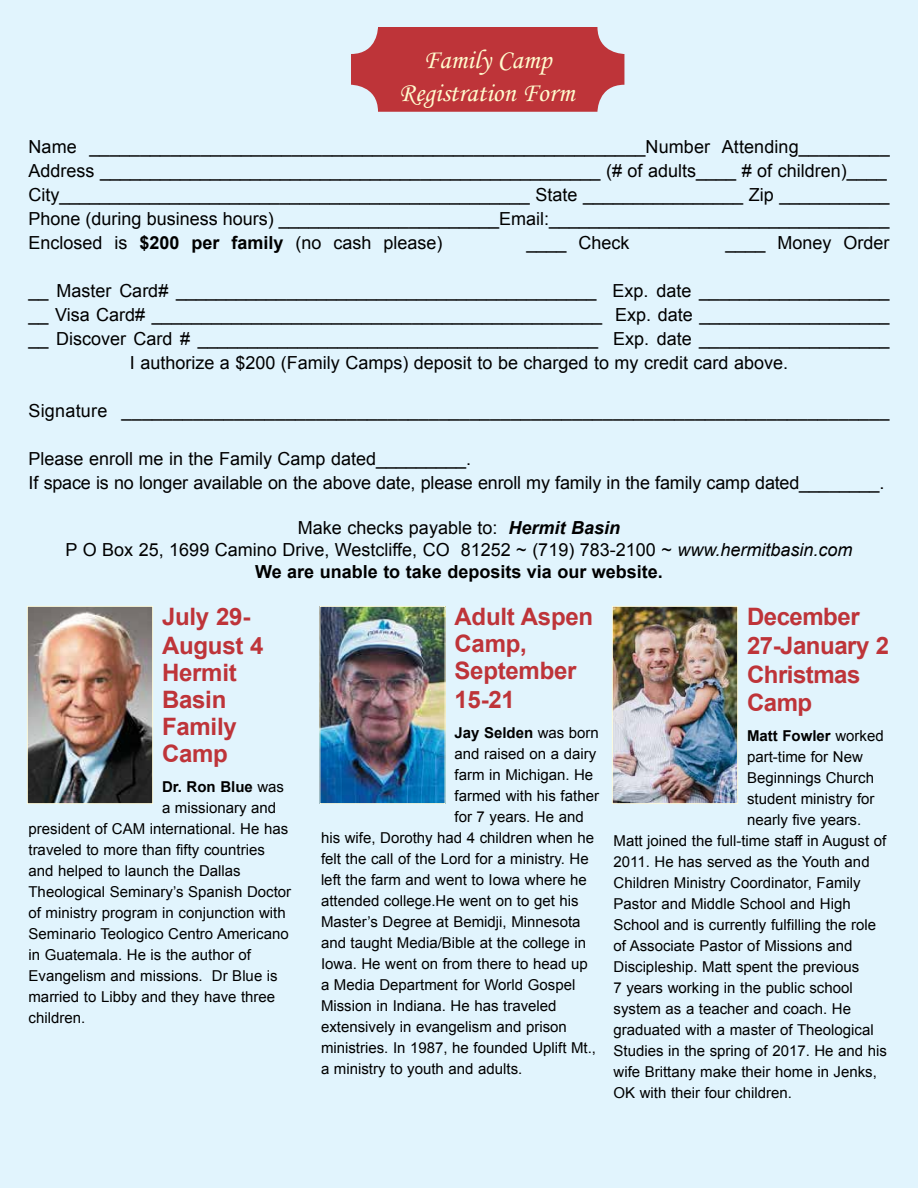
<style>
.page{position:relative;width:918px;height:1188px;background:#e1f4fd}
.page>*{position:absolute;margin:0;border:0;box-sizing:border-box;transform-origin:0 0}
.t1{font:27px/32.4px "Monotype Corsiva";color:#fffbce;text-align:center}
.t2{font:700 24px/27.3px "Arial";letter-spacing:-.01em;color:#be3439}
.t3{font:18px/24px "Arial";color:#000}
.t4{font:15px "Arial";color:#000}
.t5{font:700 15px "Arial";color:#000}
.s1{font-weight:700}
.s2{font-weight:700;font-style:italic}
.s3{font-style:italic}
.s4{font-weight:400}
</style>
<div class="page">
<img style="left:614px;top:608px;width:122px;height:194px">
<div style="left:612px;top:606px;width:126px;height:198px;border:1px solid #fffcdd"></div>
<img style="left:29px;top:608px;width:122px;height:194px">
<div style="left:27px;top:606px;width:126px;height:198px;border:1px solid #fffcdd"></div>
<img style="left:322px;top:608px;width:122px;height:194px">
<div style="left:320px;top:606px;width:126px;height:198px;border:1px solid #fffcdd"></div>
<div style="left:351px;top:27px;width:273px;height:85px;background:#be3439;border-radius:27px"></div>
<h1 class="t1" style="left:399px;top:45px;width:177px">Family Camp<br>Registration Form</h1>
<p class="t3" style="left:28px;top:135px;width:863px">Name _______________________________________________________Number Attending_________ Address __________________________________________________ (# of adults____ # of children)____ City_______________________________________________ State ________________ Zip ___________ Phone (during business hours) ______________________Email:__________________________________ Enclosed is <span class="s1">$200 per family</span> (no cash please)</p>
<p class="t3" style="left:527px;top:231px;width:105px">____ Check</p>
<p class="t3" style="left:725px;top:231px;width:166px">____ Money Order</p>
<p class="t3" style="left:29px;top:279px;width:862px;text-align:center">__ Master Card# __________________________________________ Exp. date ___________________ __ Visa Card# _____________________________________________ Exp. date ___________________ __ Discover Card # ________________________________________ Exp. date ___________________ I authorize a $200 (Family Camps) deposit to be charged to my credit card above.</p>
<p class="t3" style="left:29px;top:399px;width:862px">Signature ___________________________________________________________________________</p>
<p class="t3" style="left:29px;top:447px;width:857px">Please enroll me in the Family Camp dated_________.<br>If space is no longer available on the above date, please enroll my family in the family camp dated________.</p>
<p class="t3" style="left:66px;top:518px;width:788px;line-height:21.6px;text-align:center">Make checks payable to: <span class="s2">Hermit Basin<br></span>P O Box 25, 1699 Camino Drive, Westcliffe, CO 81252 ~ (719) 783-2100 ~ <span class="s3">www.hermitbasin.com<br></span><span class="s1">We are unable to take deposits via our website.</span></p>
<h2 class="t2" style="left:162px;top:604px;width:103px">July 29-<br>August 4<br>Hermit<br>Basin<br>Family<br>Camp</h2>
<p class="t5" style="left:162px;top:777px;width:124px">Dr. Ron Blue <span class="s4">was</span></p>
<p class="t4" style="left:162px;top:798px;width:116px">a missionary and</p>
<p class="t4" style="left:28px;top:819px;width:261px">president of CAM international. He has</p>
<p class="t4" style="left:28px;top:840px;width:238px">traveled to more than fifty countries</p>
<p class="t4" style="left:28px;top:861px;width:214px">and helped to launch the Dallas</p>
<p class="t4" style="left:28px;top:882px;width:264px">Theological Seminary’s Spanish Doctor</p>
<p class="t4" style="left:28px;top:903px;width:259px">of ministry program in conjunction with</p>
<p class="t4" style="left:28px;top:924px;width:262px">Seminario Teologico Centro Americano</p>
<p class="t4" style="left:28px;top:945px;width:224px">in Guatemala. He is the author of</p>
<p class="t4" style="left:28px;top:966px;width:251px">Evangelism and missions. Dr Blue is</p>
<p class="t4" style="left:28px;top:987px;width:248px">married to Libby and they have three</p>
<p class="t4" style="left:28px;top:1008px;width:58px">children.</p>
<h2 class="t2" style="left:454px;top:604px;width:140px">Adult Aspen<br>Camp,<br>September<br>15-21</h2>
<p class="t5" style="left:454px;top:723px;width:146px">Jay Selden <span class="s4">was born</span></p>
<p class="t4" style="left:454px;top:744px;width:143px">and raised on a dairy</p>
<p class="t4" style="left:454px;top:765px;width:140px">farm in Michigan. He</p>
<p class="t4" style="left:454px;top:786px;width:146px">farmed with his father</p>
<p class="t4" style="left:454px;top:807px;width:131px">for 7 years. He and</p>
<p class="t4" style="left:321px;top:828px;width:275px">his wife, Dorothy had 4 children when he</p>
<p class="t4" style="left:321px;top:849px;width:269px">felt the call of the Lord for a ministry. He</p>
<p class="t4" style="left:321px;top:870px;width:267px">left the farm and went to Iowa where he</p>
<p class="t4" style="left:321px;top:891px;width:259px">attended college.He went on to get his</p>
<p class="t4" style="left:321px;top:912px;width:261px">Master’s Degree at Bemidji, Minnesota</p>
<p class="t4" style="left:321px;top:933px;width:267px">and taught Media/Bible at the college in</p>
<p class="t4" style="left:321px;top:954px;width:268px">Iowa. He went on from there to head up</p>
<p class="t4" style="left:321px;top:975px;width:256px">a Media Department for World Gospel</p>
<p class="t4" style="left:321px;top:996px;width:237px">Mission in Indiana. He has traveled</p>
<p class="t4" style="left:321px;top:1017px;width:247px">extensively in evangelism and prison</p>
<p class="t4" style="left:321px;top:1038px;width:277px">ministries. In 1987, he founded Uplift Mt.,</p>
<p class="t4" style="left:321px;top:1059px;width:203px">a ministry to youth and adults.</p>
<h2 class="t2" style="left:747px;top:603px;width:144px;line-height:28.8px">December<br>27-January 2<br>Christmas<br>Camp</h2>
<p class="t5" style="left:747px;top:726px;width:138px">Matt Fowler <span class="s4">worked</span></p>
<p class="t4" style="left:747px;top:747px;width:117px">part-time for New</p>
<p class="t4" style="left:747px;top:768px;width:129px">Beginnings Church</p>
<p class="t4" style="left:747px;top:789px;width:129px">student ministry for</p>
<p class="t4" style="left:747px;top:810px;width:116px">nearly five years.</p>
<p class="t4" style="left:614px;top:831px;width:274px">Matt joined the full-time staff in August of</p>
<p class="t4" style="left:614px;top:852px;width:258px">2011. He has served as the Youth and</p>
<p class="t4" style="left:614px;top:873px;width:249px">Children Ministry Coordinator, Family</p>
<p class="t4" style="left:614px;top:894px;width:239px">Pastor and Middle School and High</p>
<p class="t4" style="left:614px;top:915px;width:264px">School and is currently fulfilling the role</p>
<p class="t4" style="left:614px;top:936px;width:240px">of Associate Pastor of Missions and</p>
<p class="t4" style="left:614px;top:957px;width:247px">Discipleship. Matt spent the previous</p>
<p class="t4" style="left:614px;top:978px;width:241px">7 years working in the public school</p>
<p class="t4" style="left:614px;top:999px;width:239px">system as a teacher and coach. He</p>
<p class="t4" style="left:614px;top:1020px;width:262px">graduated with a master of Theological</p>
<p class="t4" style="left:614px;top:1041px;width:275px">Studies in the spring of 2017. He and his</p>
<p class="t4" style="left:614px;top:1062px;width:265px">wife Brittany make their home in Jenks,</p>
<p class="t4" style="left:614px;top:1083px;width:180px">OK with their four children.</p>
</div>
